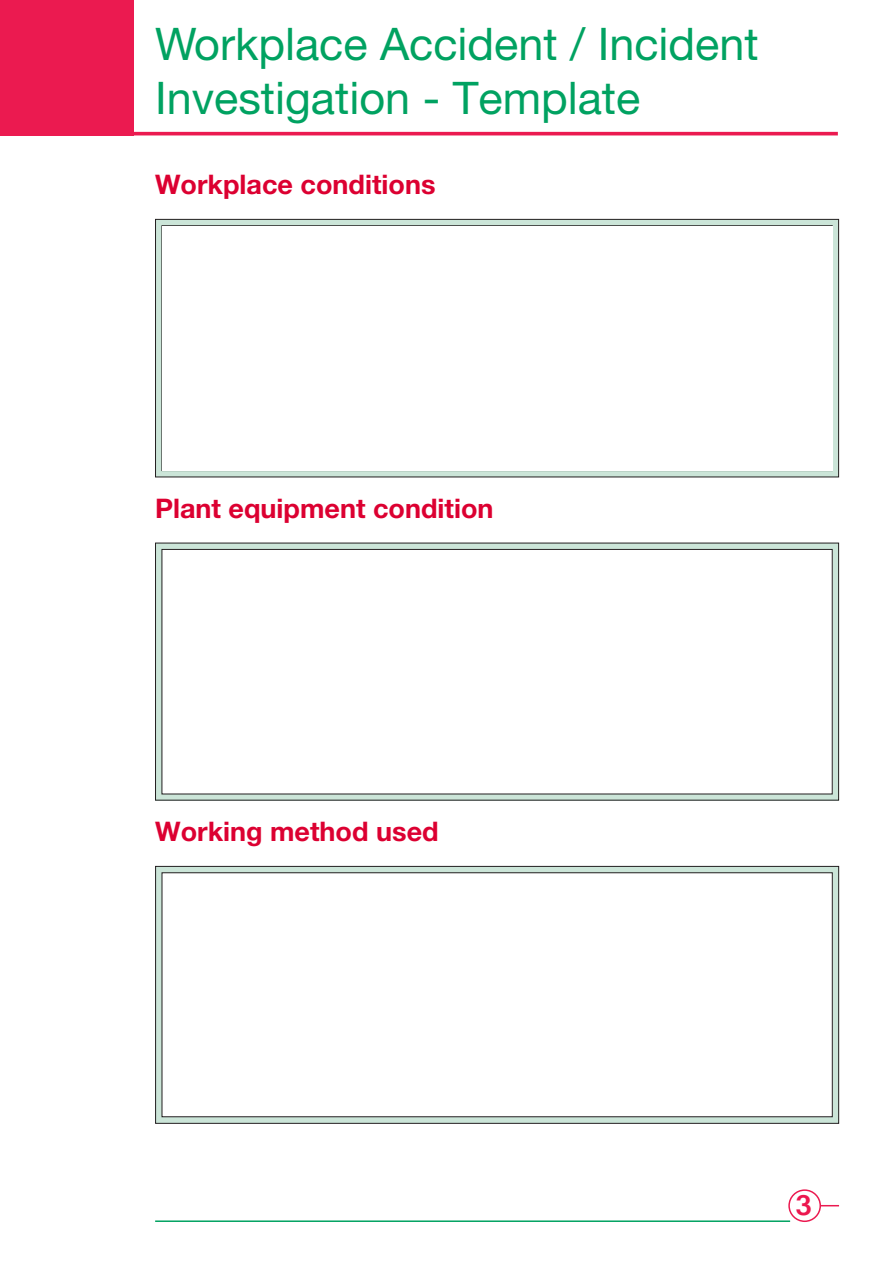
<style>
.page{position:relative;width:893px;height:1263px;background:#fff}
.page>*{position:absolute;margin:0;border:0;box-sizing:border-box;transform-origin:0 0}
.t1{font:45px/54px "Helvetica Neue LT Std";color:#00a261}
.t2{font:700 30px "Gautami";color:#ec174f}
.t3{font:700 27px "Helvetica Neue LT Std";color:#dc0031}
</style>
<div class="page">
<hr style="left:133px;top:132px;width:705px;height:3px;background:#eb1a50">
<div style="left:0;top:0;width:133px;height:135px;background:#eb1a50"></div>
<svg style="left:156px;top:219px;width:683px;height:258px;background:#bad1c5"></svg>
<div style="left:155px;top:219px;width:684px;height:258px;border:1px solid #231f20"></div>
<svg style="left:821px;top:1205px;width:18px;height:1px"></svg>
<hr style="left:155px;top:1220px;width:635px;height:2px;background:#00a261">
<div style="left:162px;top:226px;width:670px;height:245px;background:#fff"></div>
<div style="left:156px;top:543px;width:683px;height:257px;background:#cbe5d8"></div>
<div style="left:162px;top:549px;width:670px;height:245px;background:#fff"></div>
<div style="left:156px;top:866px;width:683px;height:257px;background:#cbe5d8"></div>
<div style="left:162px;top:873px;width:670px;height:244px;background:#fff"></div>
<div style="left:162px;top:549px;width:671px;height:245px;border:1px solid #231f20"></div>
<div style="left:155px;top:866px;width:684px;height:258px;border:1px solid #231f20"></div>
<div style="left:162px;top:872px;width:671px;height:245px;border:1px solid #231f20"></div>
<div style="left:788px;top:1189px;width:33px;height:33px;border:2px solid #eb1a50;border-radius:50%"></div>
<h1 class="t1" style="left:155px;top:16px;width:605px">Workplace Accident / Incident<br>Investigation - Template</h1>
<h2 class="t3" style="left:155px;top:168px;width:282px">Workplace conditions</h2>
<h2 class="t3" style="left:155px;top:491px;width:340px">Plant equipment condition</h2>
<h2 class="t3" style="left:155px;top:815px;width:285px">Working method used</h2>
<p class="t2" style="left:795px;top:1187px;width:18px">3</p>
</div>
